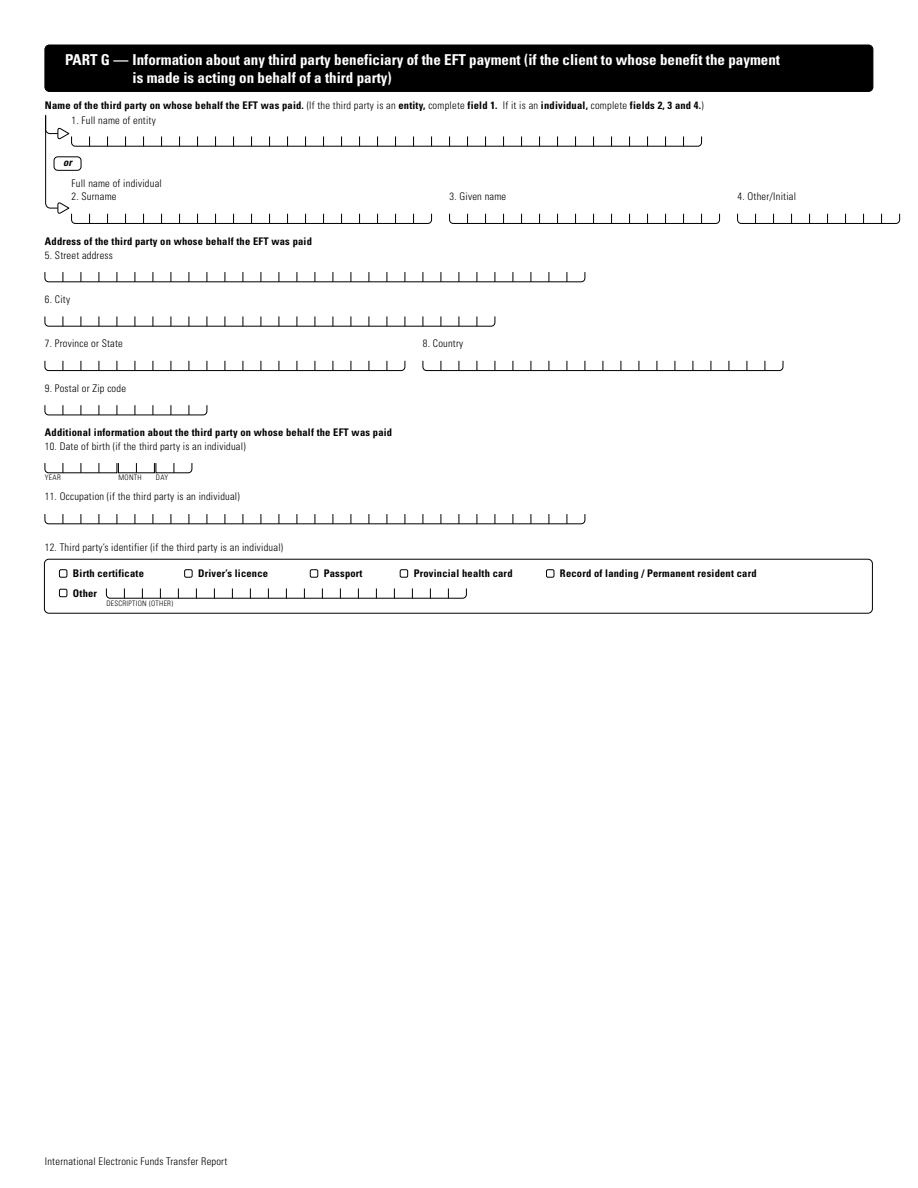
<style>
.page{position:relative;width:918px;height:1188px;background:#fff}
.page>*{position:absolute;margin:0;border:0;box-sizing:border-box;transform-origin:0 0}
.t1{font:700 condensed 15px/18.8px "Univers";color:#fff}
.t2{font:700 condensed 10.5px "Univers";letter-spacing:.02em;color:#000}
.t3{font:300 condensed 10.5px "Univers";letter-spacing:.02em;color:#000}
.t4{font:italic 700 condensed 10.5px "Univers";color:#000}
.t5{font:300 condensed 7.5px "Univers";letter-spacing:.04em;color:#000}
.s1{font-weight:300}
</style>
<div class="page">
<div style="left:44px;top:44px;width:830px;height:47px;background:#000"></div>
<svg style="left:737px;top:213px;width:163px;height:11px"></svg>
<svg style="left:44px;top:272px;width:542px;height:10px"></svg>
<svg style="left:44px;top:514px;width:542px;height:10px"></svg>
<svg style="left:44px;top:316px;width:452px;height:11px"></svg>
<svg style="left:44px;top:360px;width:362px;height:11px"></svg>
<svg style="left:422px;top:360px;width:362px;height:11px"></svg>
<svg style="left:44px;top:405px;width:164px;height:11px"></svg>
<svg style="left:44px;top:463px;width:149px;height:10px"></svg>
<svg style="left:45px;top:115px;width:675px;height:109px"></svg>
<svg style="left:44px;top:559px;width:829px;height:54px"></svg>
<svg style="left:59px;top:569px;width:9px;height:8px"></svg>
<svg style="left:184px;top:569px;width:9px;height:8px"></svg>
<svg style="left:310px;top:569px;width:9px;height:8px"></svg>
<svg style="left:399px;top:569px;width:9px;height:8px"></svg>
<svg style="left:546px;top:569px;width:9px;height:8px"></svg>
<svg style="left:59px;top:588px;width:9px;height:9px"></svg>
<h1 class="t1" style="left:133px;top:50px;width:649px;text-indent:-68px">PART G — Information about any third party beneficiary of the EFT payment (if the client to whose benefit the payment is made is acting on behalf of a third party)</h1>
<p class="t2" style="left:45px;top:99px;width:660px">Name of the third party on whose behalf the EFT was paid. <span class="s1">(If the third party is an</span> entity, <span class="s1">complete</span> field 1. <span class="s1">If it is an</span> individual, <span class="s1">complete</span> fields 2, 3 and 4.<span class="s1">)</span></p>
<p class="t3" style="left:72px;top:114px;width:86px">1. Full name of entity</p>
<p class="t4" style="left:63px;top:156px;width:10px">or</p>
<p class="t3" style="left:72px;top:177px;width:92px">Full name of individual</p>
<p class="t3" style="left:72px;top:190px;width:47px">2. Surname</p>
<p class="t2" style="left:45px;top:235px;width:269px">Address of the third party on whose behalf the EFT was paid</p>
<p class="t3" style="left:450px;top:190px;width:58px">3. Given name</p>
<p class="t3" style="left:738px;top:190px;width:60px">4. Other/Initial</p>
<p class="t3" style="left:45px;top:249px;width:70px">5. Street address</p>
<p class="t3" style="left:45px;top:293px;width:27px">6. City</p>
<p class="t3" style="left:45px;top:337px;width:80px">7. Province or State</p>
<p class="t3" style="left:423px;top:337px;width:42px">8. Country</p>
<p class="t3" style="left:45px;top:382px;width:83px">9. Postal or Zip code</p>
<p class="t2" style="left:45px;top:426px;width:349px">Additional information about the third party on whose behalf the EFT was paid</p>
<p class="t3" style="left:45px;top:440px;width:202px">10. Date of birth (if the third party is an individual)</p>
<p class="t5" style="left:45px;top:473px;width:17px">YEAR</p>
<p class="t5" style="left:118px;top:473px;width:25px">MONTH</p>
<p class="t5" style="left:156px;top:473px;width:14px">DAY</p>
<p class="t3" style="left:45px;top:490px;width:196px">11. Occupation (if the third party is an individual)</p>
<p class="t3" style="left:45px;top:541px;width:240px">12. Third party’s identifier (if the third party is an individual)</p>
<p class="t2" style="left:73px;top:567px;width:73px">Birth certificate</p>
<p class="t2" style="left:198px;top:567px;width:72px">Driver’s licence</p>
<p class="t2" style="left:324px;top:567px;width:40px">Passport</p>
<p class="t2" style="left:414px;top:567px;width:100px">Provincial health card</p>
<p class="t2" style="left:560px;top:567px;width:198px">Record of landing / Permanent resident card</p>
<p class="t2" style="left:73px;top:587px;width:26px">Other</p>
<p class="t5" style="left:106px;top:599px;width:68px">DESCRIPTION (OTHER)</p>
<p class="t3" style="left:45px;top:1155px;width:184px">International Electronic Funds Transfer Report</p>
</div>
